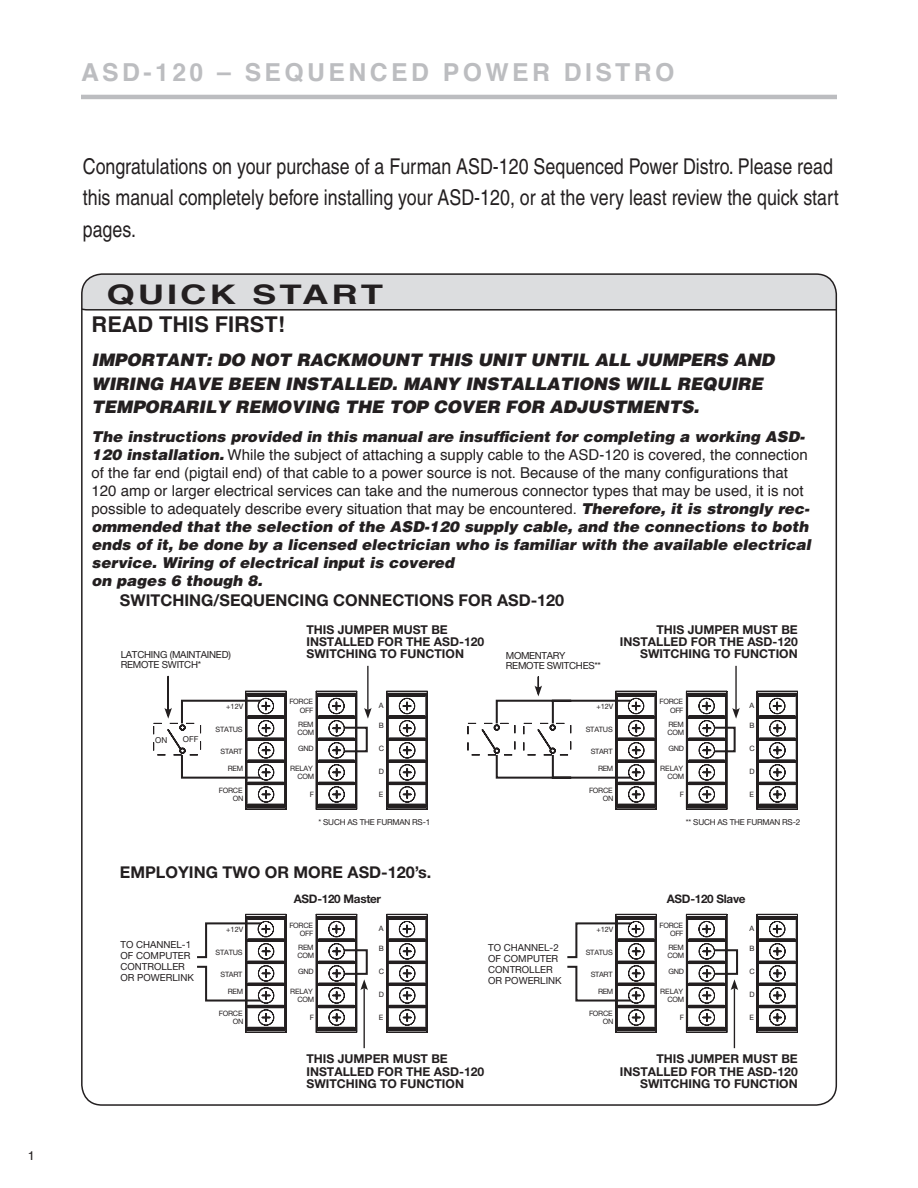
<style>
.page{position:relative;width:918px;height:1188px;background:#fff}
.page>*{position:absolute;margin:0;border:0;box-sizing:border-box;transform-origin:0 0}
.t1{font:700 27px "Helvetica";color:#231f20;scale:1.35 1}
.t2{font:700 24.75px "Helvetica";letter-spacing:.14em;color:#bcbdc0}
.t3{font:condensed 21.75px/31.5px "Helvetica";color:#231f20}
.t4{font:700 21.75px "Helvetica";color:#231f20}
.t5{font:italic 900 17.25px "Helvetica";letter-spacing:-.01em;color:#231f20}
.t6{font:700 16.2px "Helvetica Neue";color:#231f20}
.t7{font:italic 900 15px/18px "Helvetica";color:#231f20}
.t8{font:12.75px "Helvetica";color:#231f20}
.t9{font:700 12.15px/12.1px "Helvetica Neue";color:#231f20}
.t10{font:700 11.7px "Helvetica Neue";letter-spacing:-.025em;color:#231f20}
.t11{font:9.75px/10.9px "Helvetica Neue";color:#231f20}
.t12{font:9.75px/9.8px "Helvetica Neue";letter-spacing:-.025em;color:#231f20}
.t13{font:8.25px "Helvetica Neue";letter-spacing:-.025em;color:#231f20}
.t14{font:7.35px/8.2px "Helvetica Neue";letter-spacing:-.035em;color:#231f20;text-align:right}
.t15{font:7.35px/8.2px "Helvetica Neue";letter-spacing:-.005em;color:#231f20;text-align:right}
.s1{font-weight:400;font-style:normal}
</style>
<div class="page">
<hr style="left:81px;top:95px;width:756px;height:4px;background:#bcbdc0">
<svg style="left:468px;top:699px;width:259px;height:303px"></svg>
<hr style="left:167px;top:676px;width:2px;height:39px;background:#231f20">
<svg style="left:523px;top:723px;width:49px;height:33px"></svg>
<svg style="left:467px;top:723px;width:49px;height:33px"></svg>
<hr style="left:367px;top:666px;width:2px;height:44px;background:#231f20">
<svg style="left:535px;top:677px;width:7px;height:19px"></svg>
<hr style="left:735px;top:666px;width:2px;height:44px;background:#231f20">
<svg style="left:615px;top:690px;width:183px;height:120px"></svg>
<hr style="left:364px;top:988px;width:1px;height:60px;background:#231f20">
<svg style="left:153px;top:690px;width:275px;height:343px"></svg>
<hr style="left:734px;top:988px;width:1px;height:60px;background:#231f20">
<svg style="left:615px;top:914px;width:183px;height:119px"></svg>
<svg style="left:82px;top:274px;width:754px;height:37px;background:#d0d1d2"></svg>
<p class="t8" style="left:28px;top:1145px;width:9px">1</p>
<h2 class="t2" style="left:81px;top:50px;width:595px">ASD-120 – SEQUENCED POWER DISTRO</h2>
<h3 class="t3" style="left:83px;top:150px;width:757px">Congratulations on your purchase of a Furman ASD-120 Sequenced Power Distro. Please read this manual completely before installing your ASD-120, or at the very least review the quick start pages.</h3>
<h1 class="t1" style="left:106px;top:270px;width:19px">QUIC</h1>
<h1 class="t1" style="left:210px;top:270px;width:110px">K START</h1>
<h3 class="t4" style="left:92px;top:305px;width:195px">READ THIS FIRST!</h3>
<p class="t5" style="left:92px;top:349px;width:174px">IMPORTANT: Do not</p>
<p class="t5" style="left:296px;top:349px;width:208px">ra ckmount this unit</p>
<p class="t5" style="left:531px;top:349px;width:27px">unti</p>
<p class="t5" style="left:578px;top:349px;width:171px">l all jumpers and</p>
<p class="t5" style="left:92px;top:372px;width:29px">wirin</p>
<p class="t5" style="left:149px;top:372px;width:411px">g have been insta lled. Man y insta llation</p>
<p class="t5" style="left:607px;top:372px;width:157px">s will require</p>
<p class="t5" style="left:92px;top:395px;width:39px">temporari</p>
<p class="t5" style="left:205px;top:395px;width:198px">ly remo ving the top</p>
<p class="t5" style="left:434px;top:395px;width:267px">co ver for adjustments.</p>
<p class="t7" style="left:92px;top:427px;width:722px">The instructions provided in this manual are insufficient for completing a working ASD-120 installation. <span class="s1">While the subject of attaching a supply cable to the ASD-120 is covered, the connection of the far end (pigtail end) of that cable to a power source is not. Because of the many configurations that 120 amp or larger electrical services can take and the numerous connector types that may be used, it is not possible to adequately describe every situation that may be encountered.</span> Therefore, it is strongly rec&shy;ommended that the selection of the ASD-120 supply cable, and the connections to both ends of it, be done by a licensed electrician who is familiar with the available electrical service. Wiring of electrical input is covered<br>on pages 6 though 8.</p>
<p class="t6" style="left:120px;top:590px;width:446px">SWITCHING/SEQUENCING CONNECTIONS FOR ASD-120</p>
<p class="t12" style="left:121px;top:650px;width:112px">LATCHING (MAINTAINED)<br>REMOTE SWITCH*</p>
<p class="t9" style="left:307px;top:623px;width:179px">THIS JUMPER MUST BE<br>INSTALLED FOR THE ASD-120<br>SWITCHING TO FUNCTION</p>
<p class="t9" style="left:620px;top:623px;width:179px;text-align:right">THIS JUMPER MUST BE<br>INSTALLED FOR THE ASD-120<br>SWITCHING TO FUNCTION</p>
<p class="t12" style="left:506px;top:650px;width:97px">MOMENTARY<br>REMOTE SWITCHES**</p>
<p class="t13" style="left:155px;top:735px;width:14px">ON</p>
<p class="t13" style="left:183px;top:734px;width:17px">OFF</p>
<p class="t14" style="left:226px;top:702px;width:19px">+12V</p>
<p class="t14" style="left:289px;top:698px;width:26px">FORCE<br>OFF</p>
<p class="t14" style="left:379px;top:701px;width:6px">A</p>
<p class="t14" style="left:216px;top:725px;width:29px">STATUS</p>
<p class="t14" style="left:221px;top:747px;width:23px">START</p>
<p class="t14" style="left:228px;top:764px;width:17px">REM</p>
<p class="t14" style="left:219px;top:786px;width:26px">FORCE<br>ON</p>
<p class="t14" style="left:298px;top:720px;width:18px;text-align:left">REM<br>COM</p>
<p class="t14" style="left:298px;top:744px;width:17px">GND</p>
<p class="t15" style="left:290px;top:764px;width:26px">RELAY<br>COM</p>
<p class="t14" style="left:310px;top:790px;width:6px">F</p>
<p class="t14" style="left:379px;top:721px;width:7px">B</p>
<p class="t14" style="left:379px;top:744px;width:7px">C</p>
<p class="t14" style="left:379px;top:767px;width:7px">D</p>
<p class="t14" style="left:379px;top:790px;width:6px">E</p>
<p class="t14" style="left:596px;top:702px;width:19px">+12V</p>
<p class="t14" style="left:659px;top:698px;width:26px">FORCE<br>OFF</p>
<p class="t14" style="left:749px;top:701px;width:6px">A</p>
<p class="t14" style="left:586px;top:725px;width:29px">STATUS</p>
<p class="t14" style="left:591px;top:747px;width:23px">START</p>
<p class="t14" style="left:598px;top:764px;width:17px">REM</p>
<p class="t14" style="left:589px;top:786px;width:26px">FORCE<br>ON</p>
<p class="t14" style="left:668px;top:720px;width:18px;text-align:left">REM<br>COM</p>
<p class="t14" style="left:668px;top:744px;width:17px">GND</p>
<p class="t15" style="left:660px;top:764px;width:26px">RELAY<br>COM</p>
<p class="t14" style="left:680px;top:790px;width:6px">F</p>
<p class="t14" style="left:749px;top:721px;width:7px">B</p>
<p class="t14" style="left:749px;top:744px;width:7px">C</p>
<p class="t14" style="left:749px;top:767px;width:7px">D</p>
<p class="t14" style="left:749px;top:790px;width:6px">E</p>
<p class="t13" style="left:318px;top:817px;width:113px">* SUCH AS THE FURMAN RS-1</p>
<p class="t13" style="left:686px;top:817px;width:116px">** SUCH AS THE FURMAN RS-2</p>
<p class="t6" style="left:120px;top:862px;width:313px">EMPLOYING TWO OR MORE ASD-120’s.</p>
<p class="t10" style="left:294px;top:891px;width:89px">ASD-120 Master</p>
<p class="t10" style="left:667px;top:891px;width:80px">ASD-120 Slave</p>
<p class="t14" style="left:226px;top:925px;width:19px">+12V</p>
<p class="t14" style="left:289px;top:921px;width:26px">FORCE<br>OFF</p>
<p class="t14" style="left:379px;top:925px;width:6px">A</p>
<p class="t11" style="left:121px;top:939px;width:75px">TO CHANNEL-1<br>OF COMPUTER<br>CONTROLLER<br>OR POWERLINK</p>
<p class="t11" style="left:488px;top:942px;width:75px">TO CHANNEL-2<br>OF COMPUTER<br>CONTROLLER<br>OR POWERLINK</p>
<p class="t14" style="left:298px;top:943px;width:18px;text-align:left">REM<br>COM</p>
<p class="t14" style="left:298px;top:967px;width:17px">GND</p>
<p class="t15" style="left:290px;top:987px;width:26px">RELAY<br>COM</p>
<p class="t14" style="left:310px;top:1013px;width:6px">F</p>
<p class="t14" style="left:379px;top:944px;width:7px">B</p>
<p class="t14" style="left:379px;top:967px;width:7px">C</p>
<p class="t14" style="left:379px;top:990px;width:7px">D</p>
<p class="t14" style="left:379px;top:1013px;width:6px">E</p>
<p class="t14" style="left:216px;top:948px;width:29px">STATUS</p>
<p class="t14" style="left:221px;top:970px;width:23px">START</p>
<p class="t14" style="left:228px;top:987px;width:17px">REM</p>
<p class="t14" style="left:219px;top:1009px;width:26px">FORCE<br>ON</p>
<p class="t14" style="left:596px;top:925px;width:19px">+12V</p>
<p class="t14" style="left:659px;top:921px;width:26px">FORCE<br>OFF</p>
<p class="t14" style="left:749px;top:925px;width:6px">A</p>
<p class="t14" style="left:586px;top:948px;width:29px">STATUS</p>
<p class="t14" style="left:591px;top:970px;width:23px">START</p>
<p class="t14" style="left:598px;top:987px;width:17px">REM</p>
<p class="t14" style="left:589px;top:1009px;width:26px">FORCE<br>ON</p>
<p class="t14" style="left:668px;top:943px;width:18px;text-align:left">REM<br>COM</p>
<p class="t14" style="left:668px;top:967px;width:17px">GND</p>
<p class="t15" style="left:660px;top:987px;width:26px">RELAY<br>COM</p>
<p class="t14" style="left:680px;top:1013px;width:6px">F</p>
<p class="t14" style="left:749px;top:944px;width:7px">B</p>
<p class="t14" style="left:749px;top:967px;width:7px">C</p>
<p class="t14" style="left:749px;top:990px;width:7px">D</p>
<p class="t14" style="left:749px;top:1013px;width:6px">E</p>
<p class="t9" style="left:307px;top:1053px;width:179px">THIS JUMPER MUST BE<br>INSTALLED FOR THE ASD-120<br>SWITCHING TO FUNCTION</p>
<p class="t9" style="left:620px;top:1053px;width:179px;text-align:right">THIS JUMPER MUST BE<br>INSTALLED FOR THE ASD-120<br>SWITCHING TO FUNCTION</p>
</div>
